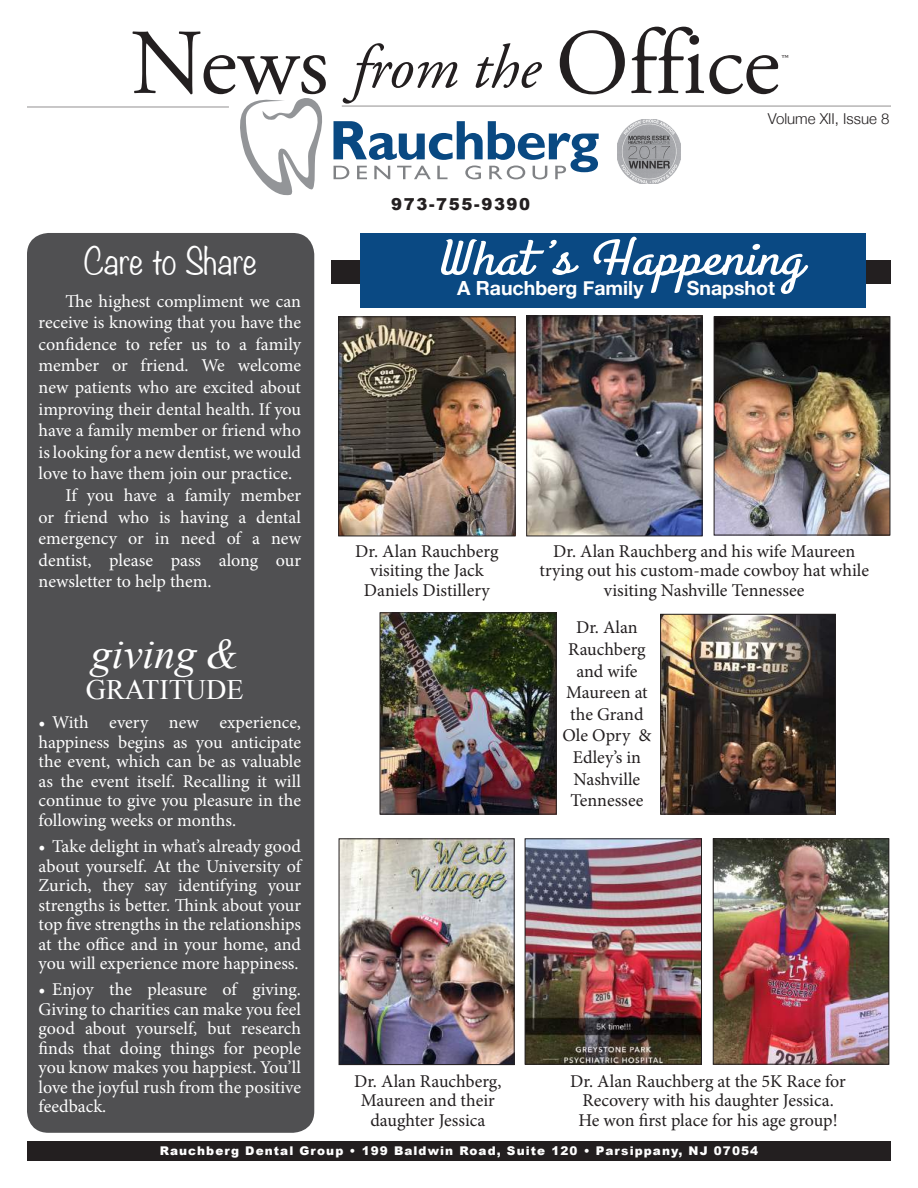
<style>
.page{position:relative;width:918px;height:1188px;background:#fff}
.page>*{position:absolute;margin:0;border:0;box-sizing:border-box;transform-origin:0 0}
.t1{font:92.7px "Adobe Garamond Pro";color:#231f20}
.t2{font:italic 49.35px "Grand Hotel";color:#fff;scale:1.25 1}
.t3{font:italic 42.3px "Times New Roman";color:#fff}
.t4{font:300 33px "Noteworthy";letter-spacing:-.005em;color:#fff}
.t5{font:28.2px "Times New Roman";color:#fff}
.t6{font:700 19.5px "Helvetica Neue";color:#fff}
.t7{font:18px/19.5px "Minion Pro";letter-spacing:-.005em;color:#fff;text-align:justify}
.t8{font:18px/19.5px "Minion Pro";color:#231f20;text-align:center}
.t9{font:900 16.5px "Arial";letter-spacing:.1em;color:#231f20}
.t10{font:300 15px "Helvetica Neue";color:#231f20}
.t11{font:italic 13.5px "Adobe Garamond Pro";color:#231f20}
.t12{font:900 12px "Arial";letter-spacing:.09em;color:#fff}
.s1{font-style:italic;font-size:61.35px}
</style>
<div class="page">
<div style="left:27px;top:233px;width:287px;height:900px;background:#505052;border-radius:22px"></div>
<div style="left:27px;top:1142px;width:864px;height:19px;background:#231f20"></div>
<div style="left:331px;top:260px;width:560px;height:24px;background:#231f20"></div>
<div style="left:360px;top:233px;width:505px;height:74px;background:#0a4983"></div>
<hr style="left:27px;top:107px;width:202px;height:1px;background:#231f20">
<hr style="left:342px;top:106px;width:549px;height:1px;background:#231f20">
<svg style="left:334px;top:121px;width:265px;height:58px"></svg>
<svg style="left:240px;top:98px;width:82px;height:98px"></svg>
<img style="left:617px;top:120px;width:64px;height:64px">
<img style="left:341px;top:840px;width:172px;height:223px">
<div style="left:339px;top:838px;width:176px;height:227px;border:1px solid #231f20"></div>
<img style="left:715px;top:840px;width:172px;height:223px">
<div style="left:713px;top:838px;width:176px;height:227px;border:1px solid #231f20"></div>
<img style="left:528px;top:318px;width:173px;height:216px">
<div style="left:526px;top:316px;width:177px;height:220px;border:1px solid #231f20"></div>
<img style="left:340px;top:318px;width:174px;height:216px">
<div style="left:338px;top:316px;width:178px;height:220px;border:1px solid #231f20"></div>
<img style="left:716px;top:318px;width:172px;height:215px">
<div style="left:714px;top:316px;width:176px;height:219px;border:1px solid #231f20"></div>
<img style="left:527px;top:840px;width:173px;height:223px">
<div style="left:525px;top:838px;width:177px;height:227px;border:1px solid #231f20"></div>
<img style="left:382px;top:614px;width:173px;height:198px">
<div style="left:380px;top:612px;width:177px;height:202px;border:1px solid #231f20"></div>
<img style="left:662px;top:616px;width:172px;height:196px">
<div style="left:660px;top:614px;width:176px;height:200px;border:1px solid #231f20"></div>
<h1 class="t1" style="left:131px;top:8px;width:651px">News <span class="s1">from the</span> Office</h1>
<p class="t11" style="left:780px;top:52px;width:9px">™</p>
<h3 class="t4" style="left:84px;top:232px;width:175px">Care to Share</h3>
<p class="t7" style="left:66px;top:291px;width:237px">The highest compliment we can</p>
<p class="t7" style="left:39px;top:313px;width:264px">receive is knowing that you have the</p>
<p class="t7" style="left:39px;top:334px;width:264px">confidence to refer us to a family</p>
<p class="t7" style="left:39px;top:356px;width:264px">member or friend. We welcome</p>
<p class="t7" style="left:39px;top:378px;width:264px">new patients who are excited about</p>
<p class="t7" style="left:39px;top:399px;width:264px">improving their dental health. If you</p>
<p class="t7" style="left:39px;top:421px;width:264px">have a family member or friend who</p>
<p class="t7" style="left:39px;top:442px;width:264px">is looking for a new dentist, we would</p>
<p class="t7" style="left:39px;top:464px;width:255px">love to have them join our practice.</p>
<p class="t7" style="left:66px;top:486px;width:237px">If you have a family member</p>
<p class="t7" style="left:39px;top:507px;width:264px">or friend who is having a dental</p>
<p class="t7" style="left:39px;top:529px;width:264px">emergency or in need of a new</p>
<p class="t7" style="left:39px;top:550px;width:264px">dentist, please pass along our</p>
<p class="t7" style="left:39px;top:572px;width:174px">newsletter to help them.</p>
<h3 class="t3" style="left:91px;top:625px;width:149px">giving &amp;</h3>
<h3 class="t5" style="left:86px;top:670px;width:159px">GRATITUDE</h3>
<p class="t7" style="left:39px;top:713px;width:264px">• With every new experience, happiness begins as you anticipate the event, which can be as valuable as the event itself. Recalling it will continue to give you pleasure in the following weeks or months.</p>
<p class="t7" style="left:39px;top:837px;width:264px">• Take delight in what’s already good about yourself. At the University of Zurich, they say identifying your strengths is better. Think about your top five strengths in the relationships at the office and in your home, and you will experience more happiness.</p>
<p class="t7" style="left:39px;top:980px;width:264px">• Enjoy the pleasure of giving.<br>Giving to charities can make you feel good about yourself, but research finds that doing things for people you know makes you happiest. You’ll love the joyful rush from the positive feedback.</p>
<p class="t9" style="left:391px;top:192px;width:141px">973-755-9390</p>
<p class="t10" style="left:768px;top:107px;width:123px">Volume XII, Issue 8</p>
<h2 class="t2" style="left:436px;top:227px;width:308px">What ’sHappening</h2>
<p class="t6" style="left:457px;top:273px;width:188px">A Rauchberg Family</p>
<p class="t6" style="left:687px;top:273px;width:90px">Snapshot</p>
<p class="t8" style="left:355px;top:541px;width:145px">Dr. Alan Rauchberg visiting the Jack<br>Daniels Distillery</p>
<p class="t8" style="left:539px;top:541px;width:331px">Dr. Alan Rauchberg and his wife Maureen trying out his custom-made cowboy hat while visiting Nashville Tennessee</p>
<p class="t8" style="left:563px;top:617px;width:90px;line-height:21.6px">Dr. Alan<br>Rauchberg and wife<br>Maureen at the Grand<br>Ole Opry &amp;<br>Edley’s in<br>Nashville<br>Tennessee</p>
<p class="t8" style="left:354px;top:1071px;width:149px">Dr. Alan Rauchberg,<br>Maureen and their daughter Jessica</p>
<p class="t8" style="left:570px;top:1071px;width:277px">Dr. Alan Rauchberg at the 5K Race for<br>Recovery with his daughter Jessica.<br>He won first place for his age group!</p>
<p class="t12" style="left:160px;top:1142px;width:600px">Rauchberg Dental Group • 199 Baldwin Road, Suite 120 • Parsippany, NJ 07054</p>
</div>
